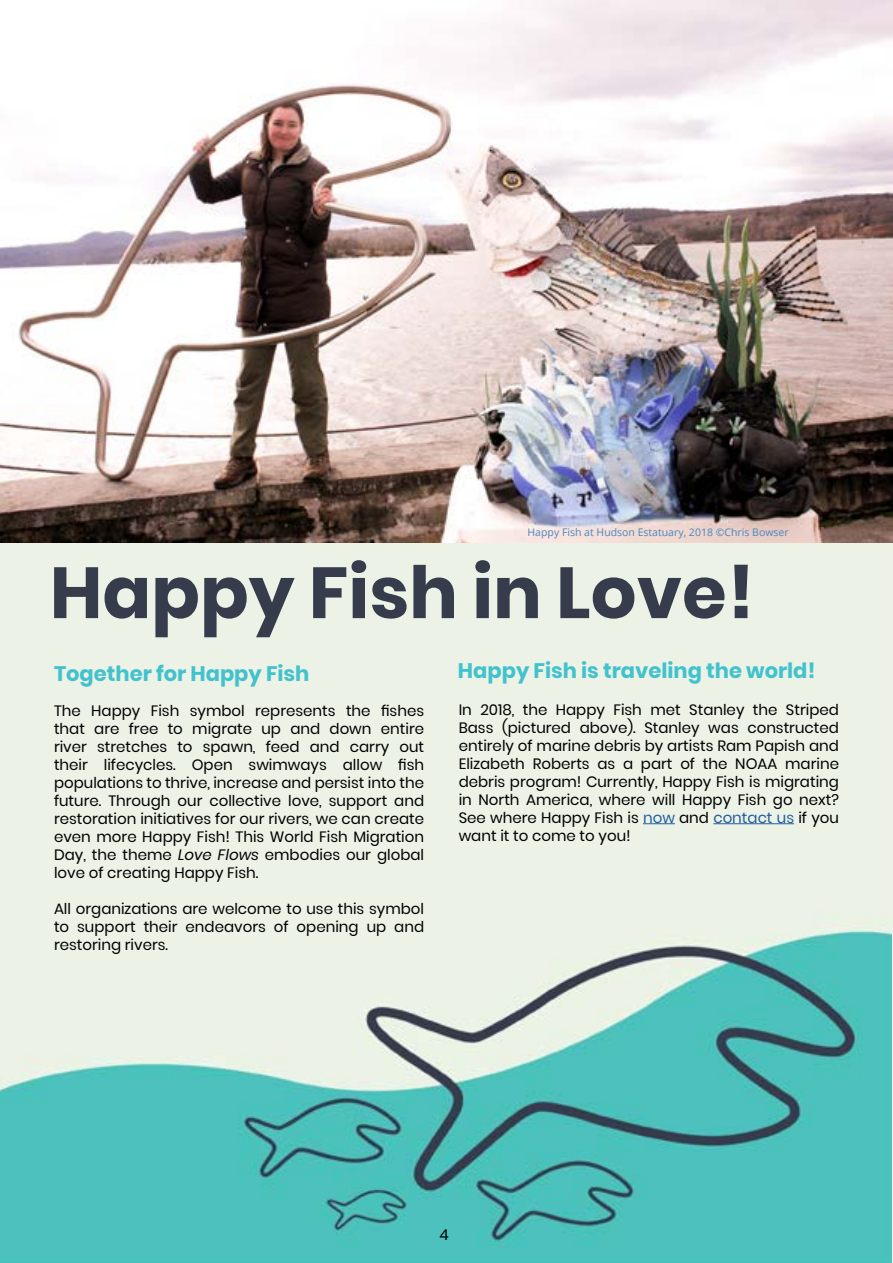
<style>
.page{position:relative;width:893px;height:1263px;background:#fff}
.page>*{position:absolute;margin:0;border:0;box-sizing:border-box;transform-origin:0 0}
.t1{font:700 72px "Poppins";color:#373c4c}
.t2{font:700 21px "Poppins";color:#42c2cd}
.t3{font:15px/18px "Poppins";color:#000;text-align:justify}
.t4{font:10.5px "Open Sans";color:#4b87be}
.s1{font-style:italic}
.s2{color:#215e9e}
</style>
<div class="page">
<img style="left:0;top:542px;width:892px;height:721px">
<hr style="left:892px;top:0;width:1px;height:1263px;background:#eef2e6">
<img style="left:0;top:0;width:893px;height:542px">
<hr style="left:643px;top:823px;width:32px;height:1px;background:#215e9e">
<hr style="left:713px;top:823px;width:81px;height:1px;background:#215e9e">
<p class="t4" style="left:528px;top:525px;width:263px">Happy Fish at Hudson Estatuary, 2018 ©Chris Bowser</p>
<h1 class="t1" style="left:50px;top:551px;width:706px">Happy Fish in Love!</h1>
<h2 class="t2" style="left:458px;top:658px;width:359px">Happy Fish is traveling the world!</h2>
<p class="t3" style="left:54px;top:701px;width:372px">The Happy Fish symbol represents the fishes that are free to migrate up and down entire river stretches to spawn, feed and carry out their lifecycles. Open swimways allow fish populations to thrive, increase and persist into the future. Through our collective love, support and restoration initiatives for our rivers, we can create even more Happy Fish! This World Fish Migration Day, the theme <span class="s1">Love Flows</span> embodies our global love of creating Happy Fish.</p>
<p class="t3" style="left:54px;top:899px;width:372px">All organizations are welcome to use this symbol to support their endeavors of opening up and restoring rivers.</p>
<h2 class="t2" style="left:54px;top:662px;width:257px">Together for Happy Fish</h2>
<p class="t3" style="left:459px;top:700px;width:382px">In 2018, the Happy Fish met Stanley the Striped Bass (pictured above). Stanley was constructed entirely of marine debris by artists Ram Papish and Elizabeth Roberts as a part of the NOAA marine debris program! Currently, Happy Fish is migrating in North America, where will Happy Fish go next?<br>See where Happy Fish is <span class="s2">now</span> and <span class="s2">contact us</span> if you want it to come to you!</p>
<p class="t3" style="left:440px;top:1225px;width:11px">4</p>
</div>
